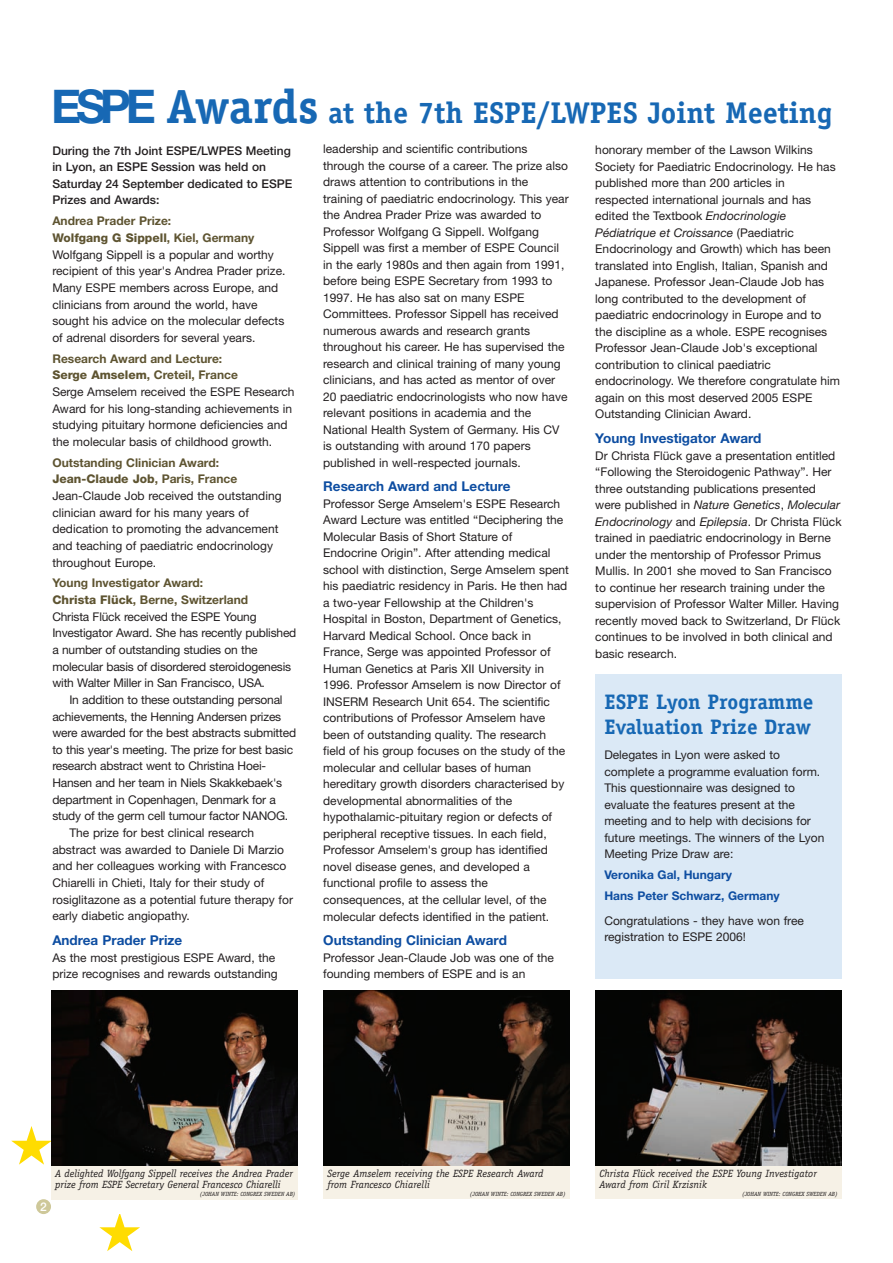
<style>
.page{position:relative;width:893px;height:1263px;background:#fff}
.page>*{position:absolute;margin:0;border:0;box-sizing:border-box;transform-origin:0 0}
.t1{font:700 30px "Officina Serif";color:#1768b4}
.t2{font:700 21px/25.2px "Officina Serif";color:#1768b4}
.t3{font:700 13.5px "Helvetica Neue";color:#0d4da1}
.t4{font:12px/16.5px "Helvetica Neue";color:#231f20}
.t5{font:500 12px/16.6px "Helvetica Neue";color:#231f20}
.t6{font:700 12px/20.7px "Helvetica Neue";color:#0d4da1}
.t7{font:500 12px "Helvetica Neue";color:#fff}
.t8{font:italic 10.5px/11.2px "Officina Serif";letter-spacing:-.005em;color:#231f20}
.t9{font:italic 6px "Officina Serif";color:#231f20}
.s1{font-family:"Helvetica Neue";font-size:46.5px}
.s2{font-size:48px}
.s3{font-style:italic}
.s4{font-weight:700;color:#5e5431}
.s5{font-weight:800;color:#5e5431}
</style>
<div class="page">
<div style="left:595px;top:1162px;width:247px;height:37px;background:#f6f1e6"></div>
<div style="left:323px;top:1162px;width:247px;height:37px;background:#f6f1e6"></div>
<div style="left:595px;top:674px;width:247px;height:304px;background:#dbe9f6"></div>
<svg style="left:11px;top:1126px;width:138px;height:125px"></svg>
<div style="left:36px;top:1199px;width:15px;height:15px;background:#cec899;border-radius:50%"></div>
<img style="left:323px;top:991px;width:247px;height:174px">
<img style="left:595px;top:991px;width:247px;height:174px">
<div style="left:71px;top:1112px;width:65px;height:101px;background:#fff"></div>
<div style="left:51px;top:1161px;width:247px;height:38px;background:#f6f1e6"></div>
<img style="left:51px;top:991px;width:247px;height:174px">
<h1 class="t1" style="left:51px;top:101px;width:783px"><span class="s1">ESPE</span> <span class="s2">Awards</span> at the 7th ESPE/LWPES Joint Meeting</h1>
<p class="t4" style="left:323px;top:142px;width:247px">leadership and scientific contributions through the course of a career. The prize also draws attention to contributions in the training of paediatric endocrinology. This year the Andrea Prader Prize was awarded to Professor Wolfgang G Sippell. Wolfgang Sippell was first a member of ESPE Council in the early 1980s and then again from 1991, before being ESPE Secretary from 1993 to 1997. He has also sat on many ESPE Committees. Professor Sippell has received numerous awards and research grants throughout his career. He has supervised the research and clinical training of many young clinicians, and has acted as mentor of over 20 paediatric endocrinologists who now have relevant positions in academia and the National Health System of Germany. His CV is outstanding with around 170 papers published in well-respected journals.</p>
<p class="t3" style="left:323px;top:482px;width:189px">Research Award and Lecture</p>
<p class="t4" style="left:323px;top:497px;width:247px">Professor Serge Amselem's ESPE Research Award Lecture was entitled “Deciphering the Molecular Basis of Short Stature of Endocrine Origin”. After attending medical school with distinction, Serge Amselem spent his paediatric residency in Paris. He then had a two-year Fellowship at the Children's Hospital in Boston, Department of Genetics, Harvard Medical School. Once back in France, Serge was appointed Professor of Human Genetics at Paris XII University in 1996. Professor Amselem is now Director of INSERM Research Unit 654. The scientific contributions of Professor Amselem have been of outstanding quality. The research field of his group focuses on the study of the molecular and cellular bases of human hereditary growth disorders characterised by developmental abnormalities of the hypothalamic-pituitary region or defects of peripheral receptive tissues. In each field, Professor Amselem's group has identified novel disease genes, and developed a functional profile to assess the consequences, at the cellular level, of the molecular defects identified in the patient.</p>
<p class="t3" style="left:323px;top:935px;width:185px">Outstanding Clinician Award</p>
<p class="t4" style="left:323px;top:950px;width:232px">Professor Jean-Claude Job was one of the founding members of ESPE and is an</p>
<p class="t4" style="left:595px;top:143px;width:246px">honorary member of the Lawson Wilkins Society for Paediatric Endocrinology. He has published more than 200 articles in respected international journals and has edited the Textbook <span class="s3">Endocrinologie Pédiatrique et Croissance</span> (Paediatric Endocrinology and Growth) which has been translated into English, Italian, Spanish and Japanese. Professor Jean-Claude Job has long contributed to the development of paediatric endocrinology in Europe and to the discipline as a whole. ESPE recognises Professor Jean-Claude Job's exceptional contribution to clinical paediatric endocrinology. We therefore congratulate him again on this most deserved 2005 ESPE Outstanding Clinician Award.</p>
<p class="t3" style="left:595px;top:433px;width:168px">Young Investigator Award</p>
<p class="t4" style="left:595px;top:448px;width:248px">Dr Christa Flück gave a presentation entitled “Following the Steroidogenic Pathway”. Her three outstanding publications presented were published in <span class="s3">Nature Genetics</span>, <span class="s3">Molecular Endocrinology</span> and <span class="s3">Epilepsia</span>. Dr Christa Flück trained in paediatric endocrinology in Berne under the mentorship of Professor Primus Mullis. In 2001 she moved to San Francisco to continue her research training under the supervision of Professor Walter Miller. Having recently moved back to Switzerland, Dr Flück continues to be involved in both clinical and basic research.</p>
<h2 class="t2" style="left:604px;top:691px;width:211px">ESPE Lyon Programme<br>Evaluation Prize Draw</h2>
<p class="t4" style="left:604px;top:748px;width:222px">Delegates in Lyon were asked to complete a programme evaluation form.<br>This questionnaire was designed to evaluate the features present at the meeting and to help with decisions for future meetings. The winners of the Lyon Meeting Prize Draw are:</p>
<p class="t6" style="left:604px;top:865px;width:177px">Veronika Gal, Hungary<br>Hans Peter Schwarz, Germany</p>
<p class="t4" style="left:604px;top:913px;width:201px">Congratulations - they have won free registration to ESPE 2006!</p>
<p class="t5" style="left:52px;top:143px;width:241px">During the 7th Joint ESPE/LWPES Meeting in Lyon, an ESPE Session was held on Saturday 24 September dedicated to ESPE Prizes and Awards:</p>
<p class="t4" style="left:52px;top:214px;width:235px"><span class="s4">Andrea Prader Prize:<br></span><span class="s5">Wolfgang G Sippell</span><span class="s4">, Kiel, Germany </span>Wolfgang Sippell is a popular and worthy recipient of this year's Andrea Prader prize.<br>Many ESPE members across Europe, and clinicians from around the world, have sought his advice on the molecular defects of adrenal disorders for several years.</p>
<p class="t4" style="left:52px;top:351px;width:244px"><span class="s4">Research Award and Lecture:<br></span><span class="s5">Serge Amselem</span><span class="s4">, Creteil, France<br></span>Serge Amselem received the ESPE Research Award for his long-standing achievements in studying pituitary hormone deficiencies and the molecular basis of childhood growth.</p>
<p class="t4" style="left:52px;top:455px;width:231px"><span class="s4">Outstanding Clinician Award:<br></span><span class="s5">Jean-Claude Job</span><span class="s4">, Paris, France </span>Jean-Claude Job received the outstanding clinician award for his many years of dedication to promoting the advancement and teaching of paediatric endocrinology throughout Europe.</p>
<p class="t4" style="left:52px;top:576px;width:245px"><span class="s4">Young Investigator Award:<br></span><span class="s5">Christa Flück</span><span class="s4">, Berne, Switzerland<br></span>Christa Flück received the ESPE Young Investigator Award. She has recently published a number of outstanding studies on the molecular basis of disordered steroidogenesis with Walter Miller in San Francisco, USA.</p>
<p class="t4" style="left:69px;top:693px;width:215px">In addition to these outstanding personal</p>
<p class="t4" style="left:52px;top:709px;width:230px">achievements, the Henning Andersen prizes</p>
<p class="t4" style="left:52px;top:726px;width:245px">were awarded for the best abstracts submitted</p>
<p class="t4" style="left:52px;top:742px;width:242px">to this year's meeting. The prize for best basic</p>
<p class="t4" style="left:52px;top:759px;width:215px">research abstract went to Christina Hoei-</p>
<p class="t4" style="left:52px;top:776px;width:231px">Hansen and her team in Niels Skakkebaek's</p>
<p class="t4" style="left:52px;top:792px;width:225px">department in Copenhagen, Denmark for a</p>
<p class="t4" style="left:52px;top:809px;width:237px">study of the germ cell tumour factor NANOG.</p>
<p class="t4" style="left:69px;top:826px;width:186px">The prize for best clinical research</p>
<p class="t4" style="left:52px;top:842px;width:233px">abstract was awarded to Daniele Di Marzio</p>
<p class="t4" style="left:52px;top:859px;width:236px">and her colleagues working with Francesco</p>
<p class="t4" style="left:52px;top:875px;width:213px">Chiarelli in Chieti, Italy for their study of</p>
<p class="t4" style="left:52px;top:892px;width:242px">rosiglitazone as a potential future therapy for</p>
<p class="t4" style="left:52px;top:909px;width:139px">early diabetic angiopathy.</p>
<p class="t3" style="left:52px;top:935px;width:131px">Andrea Prader Prize</p>
<p class="t4" style="left:52px;top:950px;width:227px">As the most prestigious ESPE Award, the prize recognises and rewards outstanding</p>
<p class="t7" style="left:40px;top:1202px;width:8px">2</p>
<p class="t8" style="left:55px;top:1168px;width:239px">A delighted Wolfgang Sippell receives the Andrea Prader prize from ESPE Secretary General Francesco Chiarelli</p>
<p class="t9" style="left:200px;top:1191px;width:97px">(JOHAN WINTE: CONGREX SWEDEN AB)</p>
<p class="t8" style="left:327px;top:1168px;width:218px">Serge Amselem receiving the ESPE Research Award from Francesco Chiarelli</p>
<p class="t9" style="left:470px;top:1191px;width:97px">(JOHAN WINTE: CONGREX SWEDEN AB)</p>
<p class="t8" style="left:600px;top:1168px;width:219px">Christa Flück received the ESPE Young Investigator<br>Award from Ciril Krzisnik</p>
<p class="t9" style="left:742px;top:1191px;width:97px">(JOHAN WINTE: CONGREX SWEDEN AB)</p>
</div>
